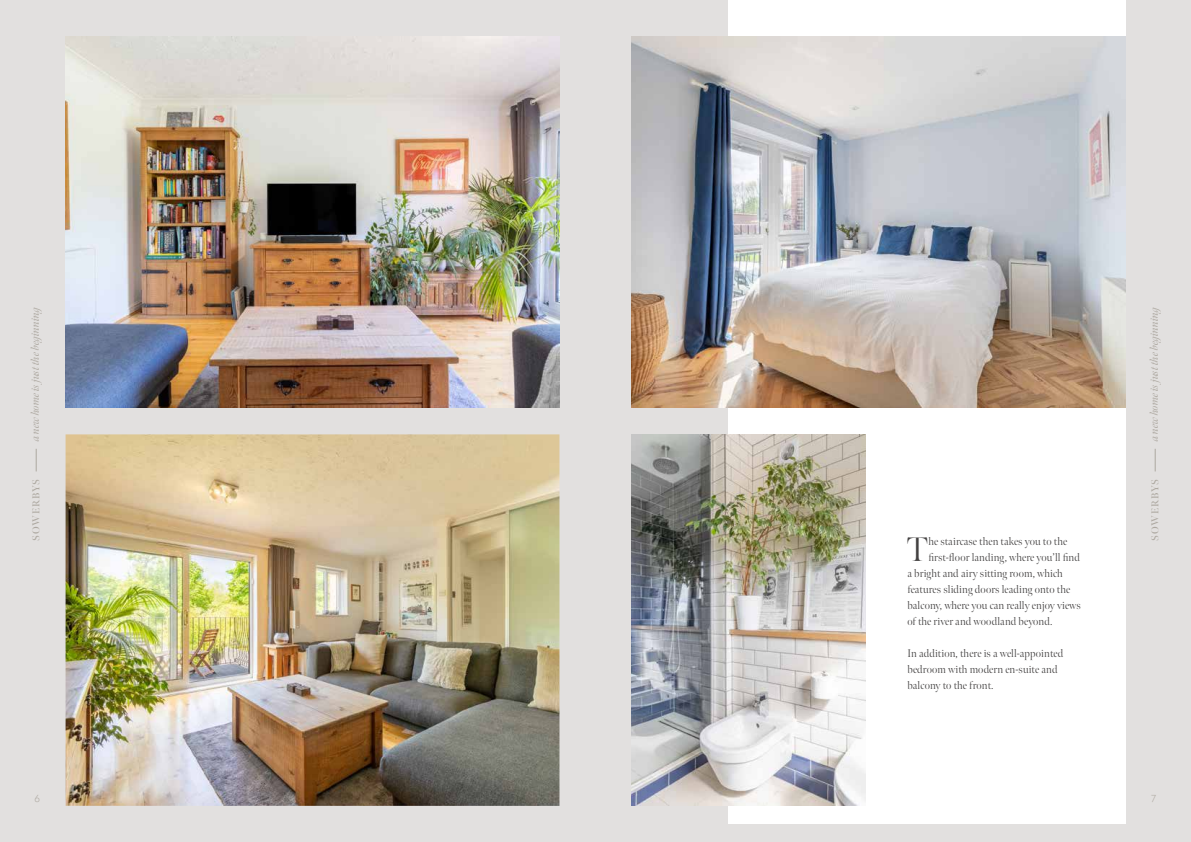
<style>
.page{position:relative;width:1191px;height:842px;background:#fff}
.page>*{position:absolute;margin:0;border:0;box-sizing:border-box;transform-origin:0 0}
.t1{font:300 34px "Meno Banner";color:#434141}
.t2{font:300 11px/16px "Meno Banner";letter-spacing:.01em;color:#434141}
.t3{font:italic 11px "Meno Banner";letter-spacing:-.01em;color:#ada8a0}
.t4{font:600 10px "Meno Banner";letter-spacing:.08em;color:#ada8a0}
.t5{font:300 10px "Quasimoda";color:#ada8a0}
</style>
<div class="page">
<div style="left:0;top:0;width:595px;height:842px;background:#e2e0df"></div>
<div style="left:595px;top:0;width:596px;height:842px;background:#e2e0df"></div>
<svg style="left:36px;top:449px;width:1px;height:22px"></svg>
<svg style="left:1155px;top:449px;width:1px;height:22px"></svg>
<img style="left:66px;top:434px;width:493px;height:372px">
<img style="left:66px;top:36px;width:493px;height:372px">
<div style="left:728px;top:0;width:397px;height:823px;background:#fff"></div>
<img style="left:631px;top:36px;width:494px;height:372px">
<img style="left:631px;top:434px;width:234px;height:372px">
<p class="t3" style="left:29px;top:441px;width:138px;rotate:-90deg">a new home is just the beginning</p>
<p class="t3" style="left:1147px;top:441px;width:138px;rotate:-90deg">a new home is just the beginning</p>
<p class="t4" style="left:30px;top:541px;width:63px;rotate:-90deg">SOWERBYS</p>
<p class="t4" style="left:1149px;top:541px;width:63px;rotate:-90deg">SOWERBYS</p>
<h1 class="t1" style="left:906px;top:529px;width:23px">T</h1>
<p class="t2" style="left:928px;top:534px;width:140px">he staircase then takes you to the</p>
<p class="t2" style="left:928px;top:550px;width:153px">first-floor landing, where you’ll find</p>
<p class="t2" style="left:907px;top:566px;width:157px">a bright and airy sitting room, which</p>
<p class="t2" style="left:907px;top:582px;width:164px">features sliding doors leading onto the</p>
<p class="t2" style="left:907px;top:598px;width:175px">balcony, where you can really enjoy views</p>
<p class="t2" style="left:907px;top:614px;width:146px">of the river and woodland beyond.</p>
<p class="t2" style="left:907px;top:646px;width:157px">In addition, there is a well-appointed bedroom with modern en-suite and balcony to the front.</p>
<p class="t5" style="left:35px;top:791px;width:7px">6</p>
<p class="t5" style="left:1151px;top:791px;width:6px">7</p>
</div>
